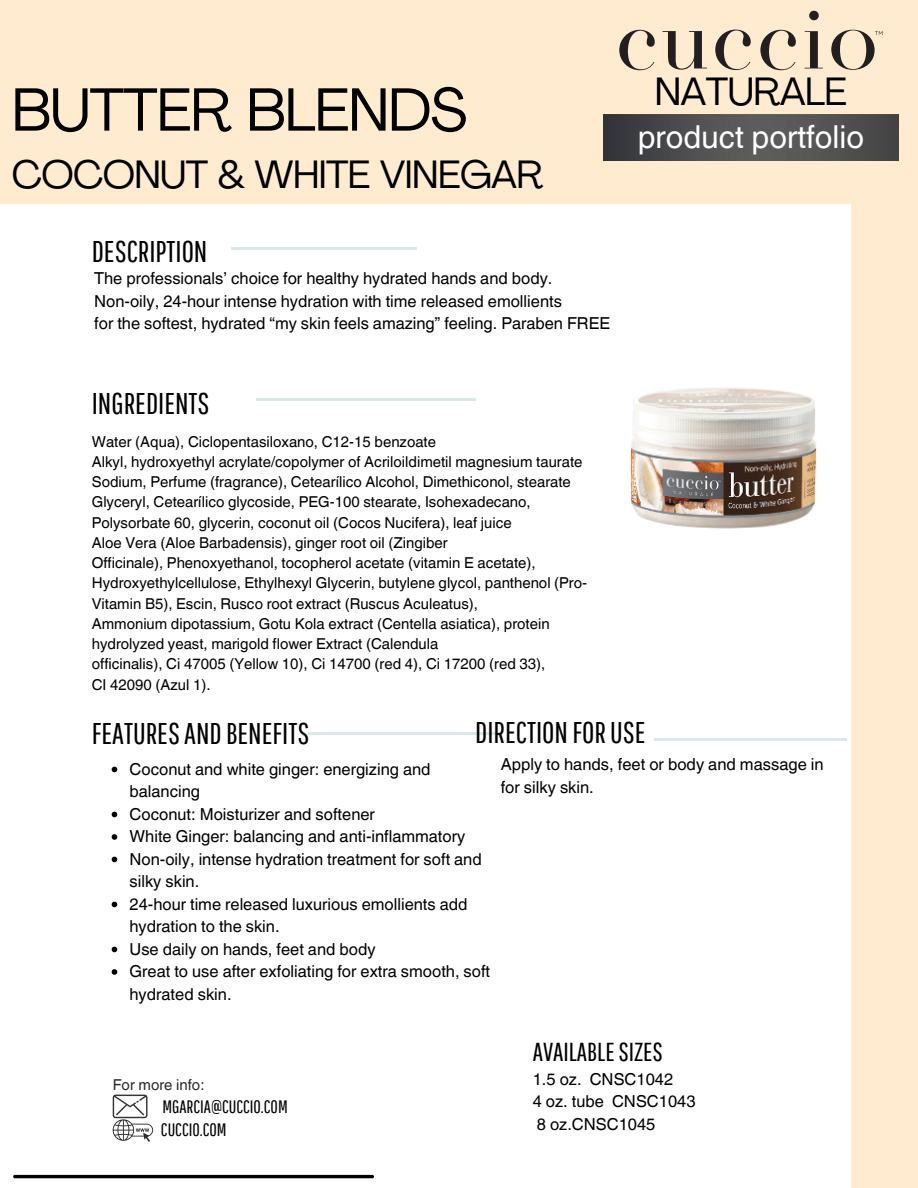
<style>
.page{position:relative;width:918px;height:1188px;background:#ffecd0}
.page>*{position:absolute;margin:0;border:0;box-sizing:border-box;transform-origin:0 0}
.t1{font:60px "Agrandir";letter-spacing:-.015em;color:#000}
.t2{font:39px "Agrandir";letter-spacing:-.015em;color:#000}
.t3{font:31.65px "Helvetica World";color:#fff}
.t4{font:30px "Pathway Gothic One";color:#000}
.t5{font:26.1px "Pathway Gothic One";color:#000}
.t6{font:18px "Pathway Gothic One";color:#000}
.t7{font:16.5px/22.5px "Helvetica World";color:#000}
.t8{font:15px "Helvetica World";color:#000}
.t9{font:15px "Helvetica World";color:#2a2a2c}
</style>
<div class="page">
<div style="left:0;top:204px;width:851px;height:984px;background:#fff"></div>
<img style="left:630px;top:387px;width:187px;height:142px">
<hr style="left:232px;top:247px;width:185px;height:2px;background:#d9e8e8">
<hr style="left:256px;top:398px;width:219px;height:2px;background:#d9e8e8">
<hr style="left:655px;top:739px;width:192px;height:1px;background:#d9e8e8">
<svg style="left:619px;top:30px;width:36px;height:40px"></svg>
<svg style="left:663px;top:31px;width:44px;height:39px"></svg>
<svg style="left:715px;top:30px;width:36px;height:40px"></svg>
<svg style="left:760px;top:30px;width:36px;height:40px"></svg>
<svg style="left:804px;top:11px;width:19px;height:57px"></svg>
<svg style="left:831px;top:30px;width:52px;height:40px"></svg>
<img style="left:604px;top:115px;width:294px;height:46px">
<hr style="left:308px;top:733px;width:193px;height:1px;background:#d9e8e8">
<svg style="left:113px;top:1095px;width:40px;height:47px"></svg>
<hr style="left:13px;top:1175px;width:361px;height:3px;background:#000;border-radius:2px">
<svg style="left:112px;top:767px;width:5px;height:5px"></svg>
<svg style="left:112px;top:812px;width:5px;height:5px"></svg>
<svg style="left:112px;top:834px;width:5px;height:6px"></svg>
<svg style="left:112px;top:857px;width:5px;height:5px"></svg>
<svg style="left:112px;top:902px;width:5px;height:5px"></svg>
<svg style="left:112px;top:947px;width:5px;height:5px"></svg>
<svg style="left:112px;top:969px;width:5px;height:6px"></svg>
<p class="t1" style="left:12px;top:86px;width:457px">BUTTER BLENDS</p>
<p class="t2" style="left:12px;top:159px;width:533px">COCONUT &amp; WHITE VINEGAR</p>
<p class="t4" style="left:92px;top:233px;width:117px">DESCRIPTION</p>
<p class="t7" style="left:94px;top:268px;width:460px">The professionals’ choice for healthy hydrated hands and body.</p>
<p class="t7" style="left:94px;top:290px;width:469px">Non-oily, 24-hour intense hydration with time released emollients</p>
<p class="t7" style="left:94px;top:313px;width:517px">for the softest, hydrated “my skin feels amazing” feeling. Paraben FREE</p>
<p class="t4" style="left:92px;top:386px;width:119px">INGREDIENTS</p>
<p class="t8" style="left:92px;top:432px;width:346px">Water (Aqua), Ciclopentasiloxano, C12-15 benzoate</p>
<p class="t8" style="left:92px;top:453px;width:492px">Alkyl, hydroxyethyl acrylate/copolymer of Acriloildimetil magnesium taurate</p>
<p class="t8" style="left:92px;top:473px;width:481px">Sodium, Perfume (fragrance), Cetearílico Alcohol, Dimethiconol, stearate</p>
<p class="t8" style="left:92px;top:493px;width:440px">Glyceryl, Cetearílico glycoside, PEG-100 stearate, Isohexadecano,</p>
<p class="t8" style="left:92px;top:513px;width:421px">Polysorbate 60, glycerin, coconut oil (Cocos Nucifera), leaf juice</p>
<p class="t8" style="left:92px;top:534px;width:357px">Aloe Vera (Aloe Barbadensis), ginger root oil (Zingiber</p>
<p class="t8" style="left:92px;top:554px;width:445px">Officinale), Phenoxyethanol, tocopherol acetate (vitamin E acetate),</p>
<p class="t8" style="left:92px;top:574px;width:497px">Hydroxyethylcellulose, Ethylhexyl Glycerin, butylene glycol, panthenol (Pro-</p>
<p class="t8" style="left:92px;top:594px;width:388px">Vitamin B5), Escin, Rusco root extract (Ruscus Aculeatus),</p>
<p class="t8" style="left:92px;top:615px;width:459px">Ammonium dipotassium, Gotu Kola extract (Centella asiatica), protein</p>
<p class="t8" style="left:92px;top:635px;width:348px">hydrolyzed yeast, marigold flower Extract (Calendula</p>
<p class="t8" style="left:92px;top:655px;width:455px">officinalis), Ci 47005 (Yellow 10), Ci 14700 (red 4), Ci 17200 (red 33),</p>
<p class="t8" style="left:92px;top:675px;width:120px">CI 42090 (Azul 1).</p>
<p class="t2" style="left:655px;top:75px;width:194px">NATURALE</p>
<p class="t3" style="left:638px;top:119px;width:228px">product portfolio</p>
<p class="t4" style="left:92px;top:716px;width:219px">FEATURESAND BENEFITS</p>
<p class="t4" style="left:475px;top:715px;width:172px">DIRECTION FOR USE</p>
<p class="t7" style="left:130px;top:758px;width:303px">Coconut and white ginger: energizing and balancing</p>
<p class="t7" style="left:130px;top:803px;width:247px">Coconut: Moisturizer and softener</p>
<p class="t7" style="left:130px;top:825px;width:337px">White Ginger: balancing and anti-inflammatory</p>
<p class="t7" style="left:130px;top:848px;width:354px">Non-oily, intense hydration treatment for soft and silky skin.</p>
<p class="t7" style="left:130px;top:893px;width:340px">24-hour time released luxurious emollients add hydration to the skin.</p>
<p class="t7" style="left:130px;top:938px;width:248px">Use daily on hands, feet and body</p>
<p class="t7" style="left:130px;top:960px;width:362px">Great to use after exfoliating for extra smooth, soft hydrated skin.</p>
<p class="t7" style="left:501px;top:753px;width:324px">Apply to hands, feet or body and massage in for silky skin.</p>
<p class="t9" style="left:113px;top:1076px;width:93px">For more info:</p>
<p class="t6" style="left:162px;top:1095px;width:127px">MGARCIA@CUCCIO.COM</p>
<p class="t6" style="left:161px;top:1119px;width:67px">CUCCIO.COM</p>
<p class="t5" style="left:533px;top:1036px;width:132px">AVAILABLESIZES</p>
<p class="t7" style="left:533px;top:1068px;width:142px">1.5 oz. CNSC1042</p>
<p class="t7" style="left:533px;top:1090px;width:164px">4 oz. tube CNSC1043</p>
<p class="t7" style="left:537px;top:1113px;width:120px">8 oz.CNSC1045</p>
</div>
